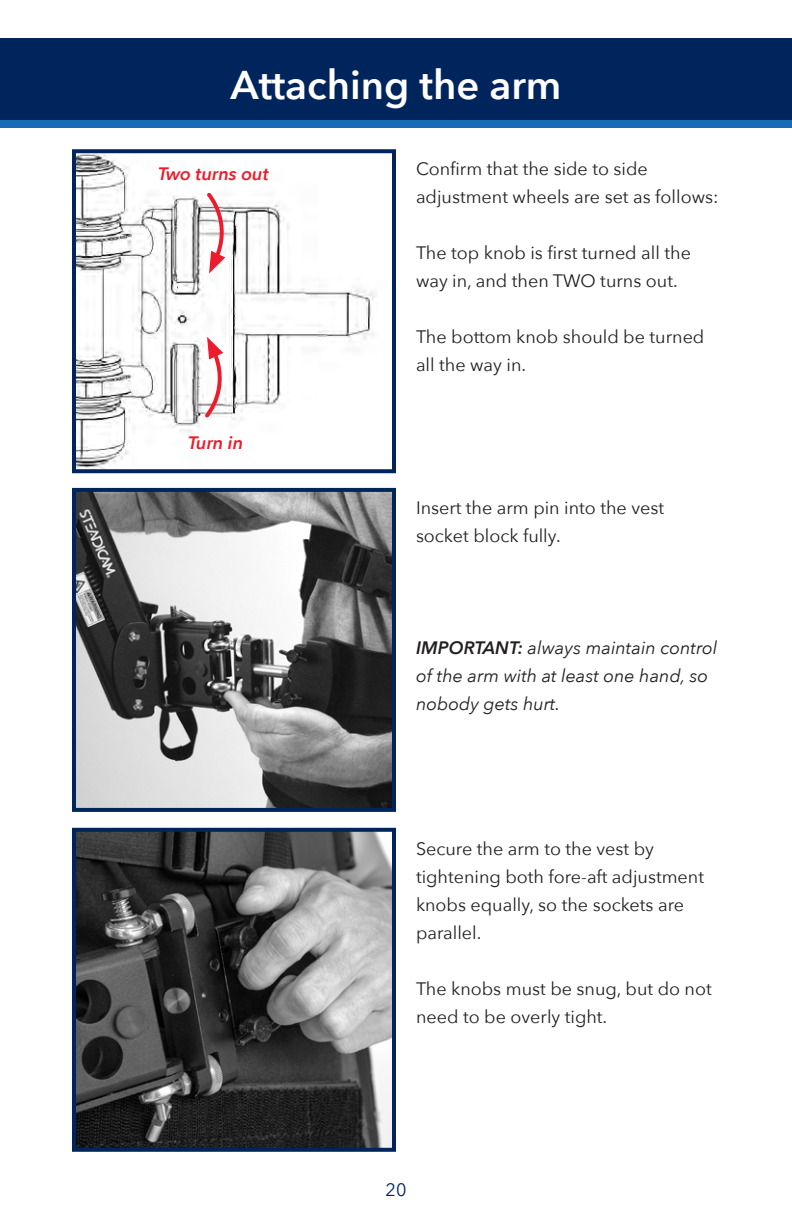
<style>
.page{position:relative;width:792px;height:1224px;background:#fff}
.page>*{position:absolute;margin:0;border:0;box-sizing:border-box;transform-origin:0 0}
.Page_Banner{font:600 40px "Avenir Next";color:#fff}
.t1{font:18px/28px "Avenir Next";color:#231f20}
.t2{font:italic 18px/28px "Avenir Next";color:#231f20}
.t3{font:italic 600 18px "Avenir Next";color:#ee1b2c}
.t4{font:18px "Avenir Next";color:#00255d}
.s1{font-weight:600}
</style>
<div class="page">
<img style="left:77px;top:154px;width:298px;height:314px">
<div style="left:72px;top:149px;width:324px;height:324px;border:4px solid #00255d"></div>
<img style="left:77px;top:493px;width:314px;height:314px">
<div style="left:72px;top:488px;width:324px;height:324px;border:4px solid #00255d"></div>
<img style="left:77px;top:833px;width:314px;height:314px">
<div style="left:72px;top:828px;width:324px;height:324px;border:4px solid #00255d"></div>
<svg style="left:203px;top:337px;width:28px;height:83px"></svg>
<svg style="left:205px;top:191px;width:28px;height:83px"></svg>
<div style="left:0;top:38px;width:792px;height:90px;background:#186bb5"></div>
<div style="left:0;top:38px;width:792px;height:82px;background:#00255d"></div>
<p class="Page_Banner" style="left:230px;top:51px;width:333px">Attaching the arm</p>
<p class="t3" style="left:158px;top:158px;width:112px">Two turns out</p>
<p class="t3" style="left:188px;top:428px;width:56px">Turn in</p>
<p class="t1" style="left:416px;top:154px;width:304px">Confirm that the side to side adjustment wheels are set as follows:</p>
<p class="t1" style="left:416px;top:238px;width:276px">The top knob is first turned all the way in, and then TWO turns out.</p>
<p class="t1" style="left:416px;top:322px;width:290px">The bottom knob should be turned all the way in.</p>
<p class="t1" style="left:416px;top:493px;width:250px">Insert the arm pin into the vest socket block fully.</p>
<p class="t2" style="left:416px;top:633px;width:303px"><span class="s1">IMPORTANT:</span> always maintain control of the arm with at least one hand, so nobody gets hurt.</p>
<p class="t1" style="left:416px;top:834px;width:290px">Secure the arm to the vest by tightening both fore-aft adjustment knobs equally, so the sockets are parallel.</p>
<p class="t1" style="left:416px;top:974px;width:297px">The knobs must be snug, but do not need to be overly tight.</p>
<p class="t4" style="left:386px;top:1175px;width:22px">20</p>
</div>
